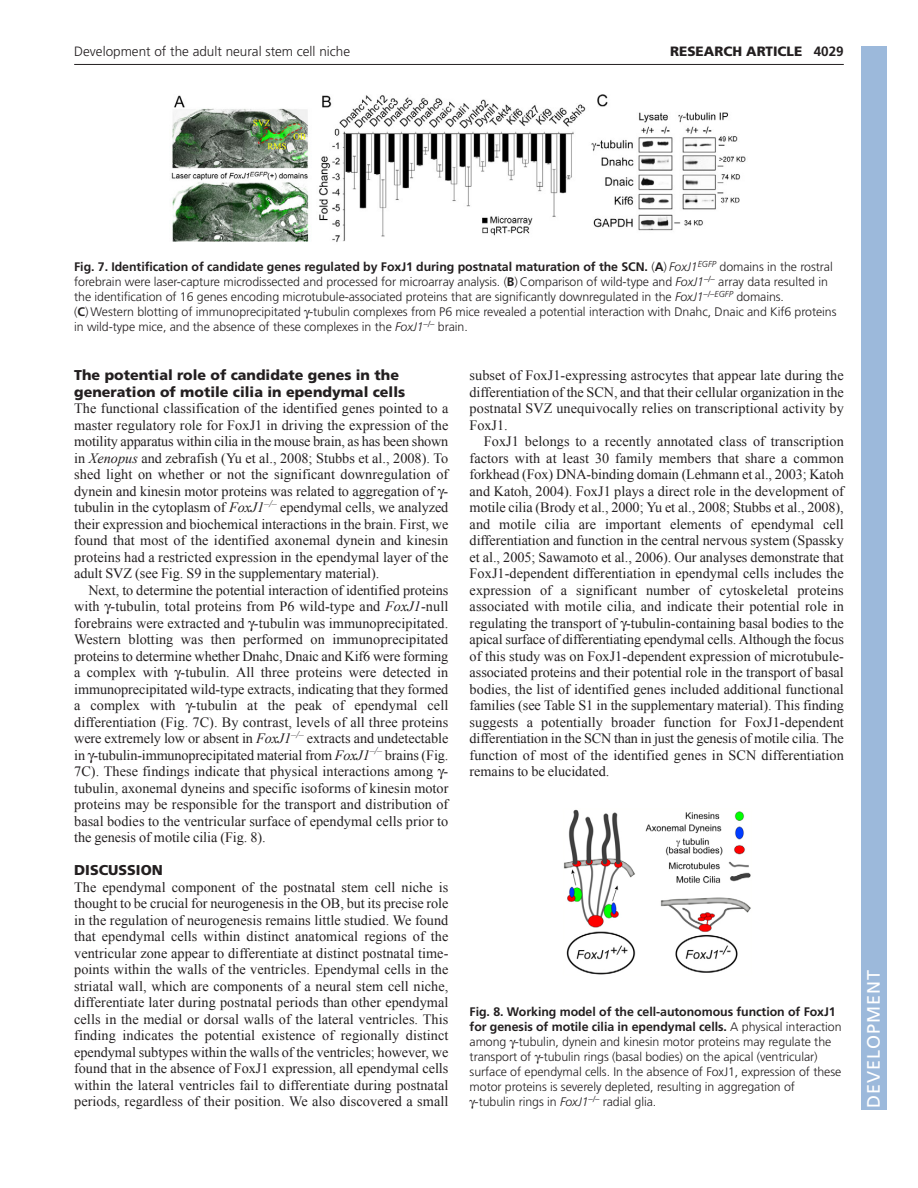
<style>
.page{position:relative;width:918px;height:1188px;background:#fff}
.page>*{position:absolute;margin:0;border:0;box-sizing:border-box;transform-origin:0 0}
.t1{font:18px "Frutiger LT Std";letter-spacing:.055em;color:#fff}
.t2{font:14.25px/16.5px "Times New Roman";letter-spacing:.005em;color:#231f20;text-align:justify}
.t3{font:900 14.25px/16.5px "Frutiger LT Std";color:#231f20}
.t4{font:300 13.5px "Frutiger LT Std";color:#231f20}
.t5{font:900 13.5px "Frutiger LT Std";color:#231f20}
.t6{font:300 12.3px/15px "Frutiger LT Std";letter-spacing:-.005em;color:#231f20}
.t7{font:700 12.3px "Frutiger LT Std";letter-spacing:-.005em;color:#231f20}
.s1{font-weight:700}
.s2{font-style:italic}
.s3{font-weight:300}
</style>
<div class="page">
<hr style="left:74px;top:64px;width:770px;height:1px;background:#231f20">
<img style="left:171px;top:94px;width:575px;height:148px">
<img style="left:563px;top:809px;width:188px;height:166px">
<div style="left:861px;top:46px;width:25px;height:1064px;background:#9cb9db"></div>
<p class="t4" style="left:74px;top:46px;width:277px">Development of the adult neural stem cell niche</p>
<p class="t5" style="left:670px;top:46px;width:175px">RESEARCH ARTICLE <span class="s1">4029</span></p>
<p class="t6" style="left:74px;top:261px;width:764px"><span class="s1">Fig. 7. Identification of candidate genes regulated by FoxJ1 during postnatal maturation of the SCN.</span> (<span class="s1">A</span>) <span class="s2">FoxJ1</span><sup>EGFP</sup> domains in the rostral forebrain were laser-capture microdissected and processed for microarray analysis. (<span class="s1">B</span>) Comparison of wild-type and <span class="s2">FoxJ1</span><sup>–/–</sup> array data resulted in the identification of 16 genes encoding microtubule-associated proteins that are significantly downregulated in the <span class="s2">FoxJ1</span><sup>–/–EGFP</sup> domains.<br>(<span class="s1">C</span>) Western blotting of immunoprecipitated -tubulin complexes from P6 mice revealed a potential interaction with Dnahc, Dnaic and Kif6 proteins in wild-type mice, and the absence of these complexes in the <span class="s2">FoxJ1</span><sup>–/–</sup> brain.</p>
<p class="t3" style="left:74px;top:368px;width:333px">The potential role of candidate genes in the generation of motile cilia in ependymal cells</p>
<p class="t2" style="left:74px;top:400px;width:376px">The functional classification of the identified genes pointed to a master regulatory role for FoxJ1 in driving the expression of the motility apparatus within cilia in the mouse brain, as has been shown in <span class="s2">Xenopus</span> and zebrafish (Yu et al., 2008; Stubbs et al., 2008). To shed light on whether or not the significant downregulation of dynein and kinesin motor proteins was related to aggregation of - tubulin in the cytoplasm of <span class="s2">FoxJ1</span><sup>–/–</sup> ependymal cells, we analyzed their expression and biochemical interactions in the brain. First, we found that most of the identified axonemal dynein and kinesin proteins had a restricted expression in the ependymal layer of the adult SVZ (see Fig. S9 in the supplementary material).</p>
<p class="t2" style="left:74px;top:582px;width:376px;text-indent:14px">Next, to determine the potential interaction of identified proteins with -tubulin, total proteins from P6 wild-type and <span class="s2">FoxJ1</span>-null forebrains were extracted and -tubulin was immunoprecipitated.<br>Western blotting was then performed on immunoprecipitated proteins to determine whether Dnahc, Dnaic and Kif6 were forming a complex with -tubulin. All three proteins were detected in immunoprecipitated wild-type extracts, indicating that they formed a complex with -tubulin at the peak of ependymal cell differentiation (Fig. 7C). By contrast, levels of all three proteins were extremely low or absent in <span class="s2">FoxJ1</span><sup>–/–</sup> extracts and undetectable in -tubulin-immunoprecipitated material from <span class="s2">FoxJ1</span><sup>–/–</sup> brains (Fig.<br>7C). These findings indicate that physical interactions among - tubulin, axonemal dyneins and specific isoforms of kinesin motor proteins may be responsible for the transport and distribution of basal bodies to the ventricular surface of ependymal cells prior to the genesis of motile cilia (Fig. 8).</p>
<p class="t3" style="left:74px;top:863px;width:90px">DISCUSSION</p>
<p class="t2" style="left:74px;top:879px;width:376px">The ependymal component of the postnatal stem cell niche is thought to be crucial for neurogenesis in the OB, but its precise role in the regulation of neurogenesis remains little studied. We found that ependymal cells within distinct anatomical regions of the ventricular zone appear to differentiate at distinct postnatal time&shy;points within the walls of the ventricles. Ependymal cells in the striatal wall, which are components of a neural stem cell niche, differentiate later during postnatal periods than other ependymal cells in the medial or dorsal walls of the lateral ventricles. This finding indicates the potential existence of regionally distinct ependymal subtypes within the walls of the ventricles; however, we found that in the absence of FoxJ1 expression, all ependymal cells within the lateral ventricles fail to differentiate during postnatal periods, regardless of their position. We also discovered a small</p>
<p class="t2" style="left:470px;top:367px;width:376px">subset of FoxJ1-expressing astrocytes that appear late during the differentiation of the SCN, and that their cellular organization in the postnatal SVZ unequivocally relies on transcriptional activity by FoxJ1.</p>
<p class="t2" style="left:470px;top:433px;width:376px;text-indent:14px">FoxJ1 belongs to a recently annotated class of transcription factors with at least 30 family members that share a common forkhead (Fox) DNA-binding domain (Lehmann et al., 2003; Katoh and Katoh, 2004). FoxJ1 plays a direct role in the development of motile cilia (Brody et al., 2000; Yu et al., 2008; Stubbs et al., 2008), and motile cilia are important elements of ependymal cell differentiation and function in the central nervous system (Spassky et al., 2005; Sawamoto et al., 2006). Our analyses demonstrate that FoxJ1-dependent differentiation in ependymal cells includes the expression of a significant number of cytoskeletal proteins associated with motile cilia, and indicate their potential role in regulating the transport of -tubulin-containing basal bodies to the apical surface of differentiating ependymal cells. Although the focus of this study was on FoxJ1-dependent expression of microtubule&shy;associated proteins and their potential role in the transport of basal bodies, the list of identified genes included additional functional families (see Table S1 in the supplementary material). This finding suggests a potentially broader function for FoxJ1-dependent differentiation in the SCN than in just the genesis of motile cilia. The function of most of the identified genes in SCN differentiation remains to be elucidated.</p>
<p class="t7" style="left:470px;top:1007px;width:368px">Fig. 8. Working model of the cell-autonomous function of FoxJ1</p>
<p class="t7" style="left:470px;top:1022px;width:373px">for genesis of motile cilia in ependymal cells. <span class="s3">A physical interaction</span></p>
<p class="t6" style="left:470px;top:1036px;width:363px">among -tubulin, dynein and kinesin motor proteins may regulate the</p>
<p class="t6" style="left:470px;top:1050px;width:350px">transport of -tubulin rings (basal bodies) on the apical (ventricular)</p>
<p class="t6" style="left:470px;top:1065px;width:373px">surface of ependymal cells. In the absence of FoxJ1, expression of these</p>
<p class="t6" style="left:470px;top:1080px;width:327px">motor proteins is severely depleted, resulting in aggregation of</p>
<p class="t6" style="left:475px;top:1095px;width:183px">-tubulin rings in <span class="s2">FoxJ1</span><sup>–/–</sup> radial glia.</p>
<p class="t1" style="left:863px;top:1108px;width:140px;rotate:-90deg">DEVELOPMENT</p>
</div>
